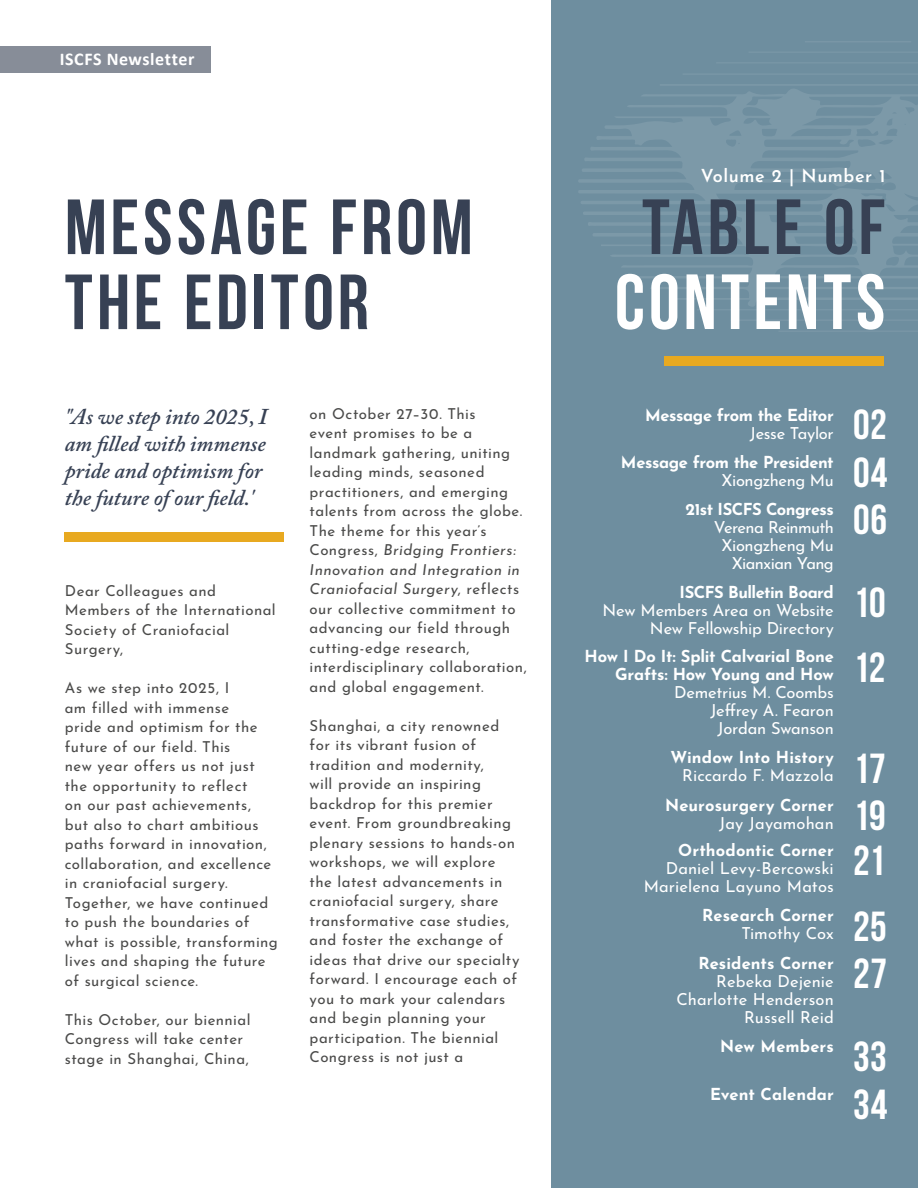
<style>
.page{position:relative;width:918px;height:1188px;background:#fff}
.page>*{position:absolute;margin:0;border:0;box-sizing:border-box;transform-origin:0 0}
.t1{font:78px/75px "Bebas Neue";letter-spacing:.05em;color:#374154}
.t2{font:78px "Bebas Neue";letter-spacing:.055em;color:#fff}
.t3{font:42px "Bebas Neue";letter-spacing:.01em;color:#fff}
.t4{font:italic 600 22.5px/27px "Adobe Caslon Pro";color:#374154}
.t5{font:700 18px "Calibri";letter-spacing:.03em;color:#fff}
.t6{font:600 18px "Josefin Sans";letter-spacing:.03em;color:#fff}
.t7{font:16.5px/18px "Josefin Sans";letter-spacing:-.005em;color:#fff;text-align:right}
.t8{font:700 16.5px/18px "Josefin Sans";letter-spacing:-.005em;color:#fff;text-align:right}
.t9{font:16.5px/18px "Josefin Sans";letter-spacing:-.035em;color:#fff;text-align:right}
.t10{font:700 16.5px "Josefin Sans";letter-spacing:-.035em;color:#fff}
.t11{font:700 16.5px "Josefin Sans";letter-spacing:-.025em;color:#fff}
.t12{font:16.5px "Josefin Sans";letter-spacing:-.025em;color:#fff}
.t13{font:15px/19.5px "Josefin Sans";letter-spacing:.03em;color:#4a4a49}
.s1{font-style:italic}
</style>
<div class="page">
<div style="left:551px;top:0;width:367px;height:1188px;background:#6e8e9f"></div>
<svg style="left:578px;top:84px;width:340px;height:222px"></svg>
<svg style="left:805px;top:41px;width:106px;height:1px"></svg>
<div style="left:0;top:46px;width:211px;height:27px;background:#878d98"></div>
<div style="left:665px;top:356px;width:219px;height:9px;background:#e8a920"></div>
<div style="left:65px;top:532px;width:219px;height:10px;background:#e8a920"></div>
<p class="t5" style="left:60px;top:46px;width:136px">ISCFS Newsletter</p>
<h1 class="t1" style="left:65px;top:189px;width:410px">MESSAGE FROM<br>THE EDITOR</h1>
<h3 class="t4" style="left:65px;top:403px;width:204px">''As we step into 2025, I am filled with immense pride and optimism for the future of our field.'</h3>
<p class="t13" style="left:65px;top:579px;width:213px">Dear Colleagues and<br>Members of the International<br>Society of Craniofacial<br>Surgery,</p>
<p class="t13" style="left:65px;top:677px;width:215px">As we step into 2025, I<br>am filled with immense<br>pride and optimism for the future of our field. This<br>new year offers us not just the opportunity to reflect<br>on our past achievements, but also to chart ambitious paths forward in innovation, collaboration, and excellence in craniofacial surgery.<br>Together, we have continued to push the boundaries of what is possible, transforming lives and shaping the future of surgical science.</p>
<p class="t13" style="left:65px;top:1008px;width:187px">This October, our biennial<br>Congress will take center stage in Shanghai, China,</p>
<p class="t13" style="left:310px;top:402px;width:219px">on October 27–30. This<br>event promises to be a landmark gathering, uniting leading minds, seasoned practitioners, and emerging talents from across the globe.<br>The theme for this year’s<br>Congress, <span class="s1">Bridging Frontiers:<br>Innovation and Integration in<br>Craniofacial Surgery</span>, reflects our collective commitment to advancing our field through cutting-edge research, interdisciplinary collaboration, and global engagement.</p>
<p class="t13" style="left:310px;top:714px;width:212px">Shanghai, a city renowned for its vibrant fusion of tradition and modernity,<br>will provide an inspiring backdrop for this premier event. From groundbreaking plenary sessions to hands-on workshops, we will explore the latest advancements in craniofacial surgery, share transformative case studies, and foster the exchange of ideas that drive our specialty forward. I encourage each of you to mark your calendars and begin planning your participation. The biennial<br>Congress is not just a</p>
<p class="t6" style="left:701px;top:160px;width:186px">Volume 2 | Number 1</p>
<h1 class="t1" style="left:642px;top:189px;width:245px">TABLE OF</h1>
<h1 class="t2" style="left:615px;top:259px;width:272px">CONTENTS</h1>
<p class="t8" style="left:645px;top:404px;width:190px">Message from the Editor</p>
<p class="t7" style="left:750px;top:422px;width:85px">Jesse Taylor</p>
<p class="t11" style="left:621px;top:447px;width:214px">Message from the President</p>
<p class="t12" style="left:721px;top:466px;width:114px">Xiongzheng Mu</p>
<p class="t10" style="left:685px;top:495px;width:150px">21st ISCFS Congress</p>
<p class="t9" style="left:714px;top:516px;width:121px">Verena Reinmuth<br>Xiongzheng Mu<br>Xianxian Yang</p>
<p class="t10" style="left:680px;top:578px;width:156px">ISCFS Bulletin Board</p>
<p class="t7" style="left:602px;top:599px;width:233px">New Members Area on Website<br>New Fellowship Directory</p>
<p class="t8" style="left:585px;top:645px;width:251px">How I Do It: Split Calvarial Bone<br>Grafts: How Young and How</p>
<p class="t7" style="left:674px;top:682px;width:161px">Demetrius M. Coombs<br>Jeffrey A. Fearon<br>Jordan Swanson</p>
<p class="t8" style="left:671px;top:746px;width:165px">Window Into History</p>
<p class="t7" style="left:682px;top:765px;width:153px">Riccardo F. Mazzola</p>
<p class="t8" style="left:665px;top:794px;width:170px">Neurosurgery Corner</p>
<p class="t7" style="left:719px;top:812px;width:116px">Jay Jayamohan</p>
<p class="t8" style="left:678px;top:839px;width:157px">Orthodontic Corner</p>
<p class="t7" style="left:644px;top:857px;width:192px">Daniel Levy-Bercowski<br>Marielena Layuno Matos</p>
<p class="t8" style="left:702px;top:904px;width:133px">Research Corner</p>
<p class="t7" style="left:742px;top:923px;width:94px">Timothy Cox</p>
<p class="t8" style="left:698px;top:952px;width:137px">Residents Corner</p>
<p class="t7" style="left:677px;top:970px;width:159px">Rebeka Dejenie<br>Charlotte Henderson<br>Russell Reid</p>
<h2 class="t3" style="left:853px;top:402px;width:35px">02</h2>
<h2 class="t3" style="left:853px;top:449px;width:36px">04</h2>
<h2 class="t3" style="left:853px;top:497px;width:35px">06</h2>
<h2 class="t3" style="left:853px;top:580px;width:34px">10</h2>
<h2 class="t3" style="left:853px;top:644px;width:34px">12</h2>
<h2 class="t3" style="left:853px;top:745px;width:34px">17</h2>
<h2 class="t3" style="left:853px;top:792px;width:34px">19</h2>
<h2 class="t3" style="left:853px;top:838px;width:34px">21</h2>
<h2 class="t3" style="left:853px;top:903px;width:35px">25</h2>
<h2 class="t3" style="left:853px;top:950px;width:35px">27</h2>
<p class="t8" style="left:720px;top:1035px;width:115px">New Members</p>
<h2 class="t3" style="left:853px;top:1034px;width:35px">33</h2>
<p class="t8" style="left:710px;top:1082px;width:125px">Event Calendar</p>
<h2 class="t3" style="left:853px;top:1081px;width:36px">34</h2>
</div>
